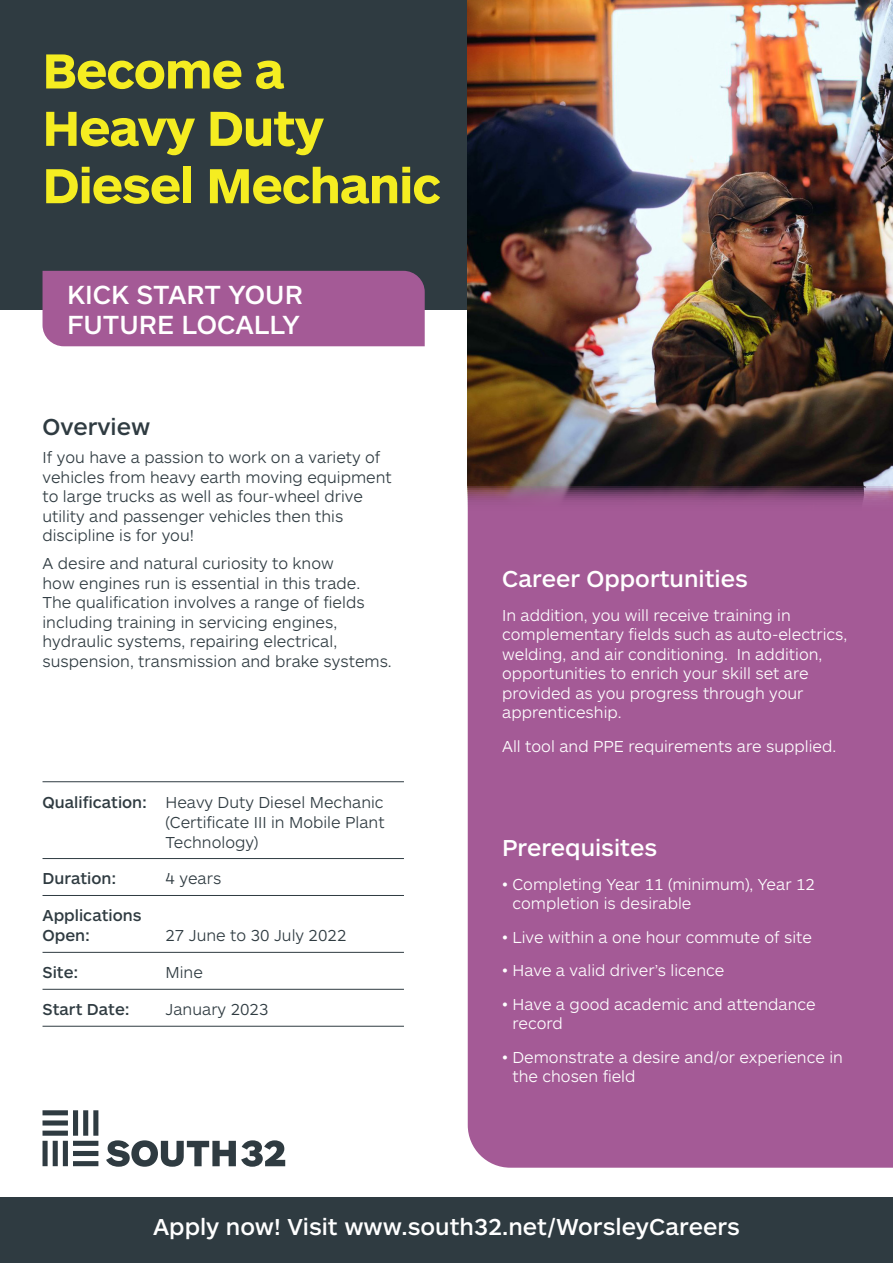
<style>
.page{position:relative;width:893px;height:1263px;background:#fff}
.page>*{position:absolute;margin:0;border:0;box-sizing:border-box;transform-origin:0 0}
.t1{font:700 51.15px/57.3px "ARS Maquette";letter-spacing:-.02em;color:#f5ed21}
.t2{font:500 27.3px/29.1px "ARS Maquette";color:#fff}
.t3{font:500 24px "ARS Maquette";color:#fff}
.t4{font:500 24px "ARS Maquette";color:#2f3b41}
.main_text{font:300 16.5px/19.5px "ARS Maquette";color:#2f3b41}
.main_text-2{font:300 16.5px/19.5px "ARS Maquette";color:#fff}
.t5{font:500 16.5px/20px "ARS Maquette";color:#2f3b41}
.s1{font-weight:500}
</style>
<div class="page">
<div style="left:468px;top:510px;width:425px;height:658px;background:#a45a96"></div>
<div style="left:0;top:0;width:893px;height:310px;background:#2f3b41"></div>
<div style="left:0;top:1197px;width:893px;height:66px;background:#2f3b41"></div>
<hr style="left:43px;top:781px;width:361px;height:1px;background:#2f3b41">
<hr style="left:43px;top:858px;width:361px;height:1px;background:#2f3b41">
<hr style="left:43px;top:895px;width:361px;height:1px;background:#2f3b41">
<hr style="left:43px;top:952px;width:361px;height:1px;background:#2f3b41">
<hr style="left:43px;top:989px;width:361px;height:1px;background:#2f3b41">
<hr style="left:43px;top:1026px;width:361px;height:1px;background:#2f3b41">
<svg style="left:43px;top:1110px;width:55px;height:56px"></svg>
<svg style="left:106px;top:1140px;width:179px;height:27px"></svg>
<div style="left:43px;top:271px;width:382px;height:75px;background:#a45a96"></div>
<img style="left:468px;top:0;width:425px;height:510px">
<p class="t1" style="left:43px;top:39px;width:400px">Become a<br>Heavy Duty<br>Diesel Mechanic</p>
<p class="t2" style="left:67px;top:279px;width:237px">KICK START YOUR<br>FUTURE LOCALLY</p>
<p class="t4" style="left:43px;top:411px;width:109px">Overview</p>
<p class="main_text" style="left:43px;top:447px;width:351px">If you have a passion to work on a variety of vehicles from heavy earth moving equipment to large trucks as well as four-wheel drive utility and passenger vehicles then this discipline is for you!</p>
<p class="main_text" style="left:43px;top:553px;width:351px">A desire and natural curiosity to know<br>how engines run is essential in this trade.<br>The qualification involves a range of fields including training in servicing engines, hydraulic systems, repairing electrical, suspension, transmission and brake systems.</p>
<p class="main_text" style="left:166px;top:791px;width:221px;line-height:20px;text-align:justify;text-indent:-123px"><span class="s1">Qualification:</span> Heavy Duty Diesel Mechanic (Certificate III in Mobile Plant Technology)</p>
<p class="t5" style="left:43px;top:868px;width:75px">Duration:</p>
<p class="main_text" style="left:166px;top:868px;width:57px">4 years</p>
<p class="t5" style="left:43px;top:905px;width:101px">Applications<br>Open:</p>
<p class="main_text" style="left:166px;top:925px;width:182px">27 June to 30 July 2022</p>
<p class="t5" style="left:43px;top:962px;width:37px">Site:</p>
<p class="main_text" style="left:166px;top:962px;width:39px">Mine</p>
<p class="t5" style="left:43px;top:999px;width:89px">Start Date:</p>
<p class="main_text" style="left:166px;top:999px;width:104px">January 2023</p>
<p class="t3" style="left:502px;top:563px;width:247px">Career Opportunities</p>
<p class="main_text-2" style="left:502px;top:604px;width:347px">In addition, you will receive training in complementary fields such as auto-electrics, welding, and air conditioning. In addition, opportunities to enrich your skill set are provided as you progress through your apprenticeship.</p>
<p class="main_text-2" style="left:502px;top:735px;width:336px">All tool and PPE requirements are supplied.</p>
<p class="t3" style="left:502px;top:832px;width:157px">Prerequisites</p>
<p class="main_text-2" style="left:512px;top:873px;width:304px;text-indent:-10px">• Completing Year 11 (minimum), Year 12 completion is desirable</p>
<p class="main_text-2" style="left:502px;top:926px;width:311px">• Live within a one hour commute of site</p>
<p class="main_text-2" style="left:502px;top:960px;width:224px">• Have a valid driver’s licence</p>
<p class="main_text-2" style="left:512px;top:994px;width:305px;text-indent:-10px">• Have a good academic and attendance record</p>
<p class="main_text-2" style="left:512px;top:1047px;width:332px;text-indent:-10px">• Demonstrate a desire and/or experience in the chosen field</p>
<p class="t3" style="left:153px;top:1211px;width:588px">Apply now! Visit www.south32.net/WorsleyCareers</p>
</div>
